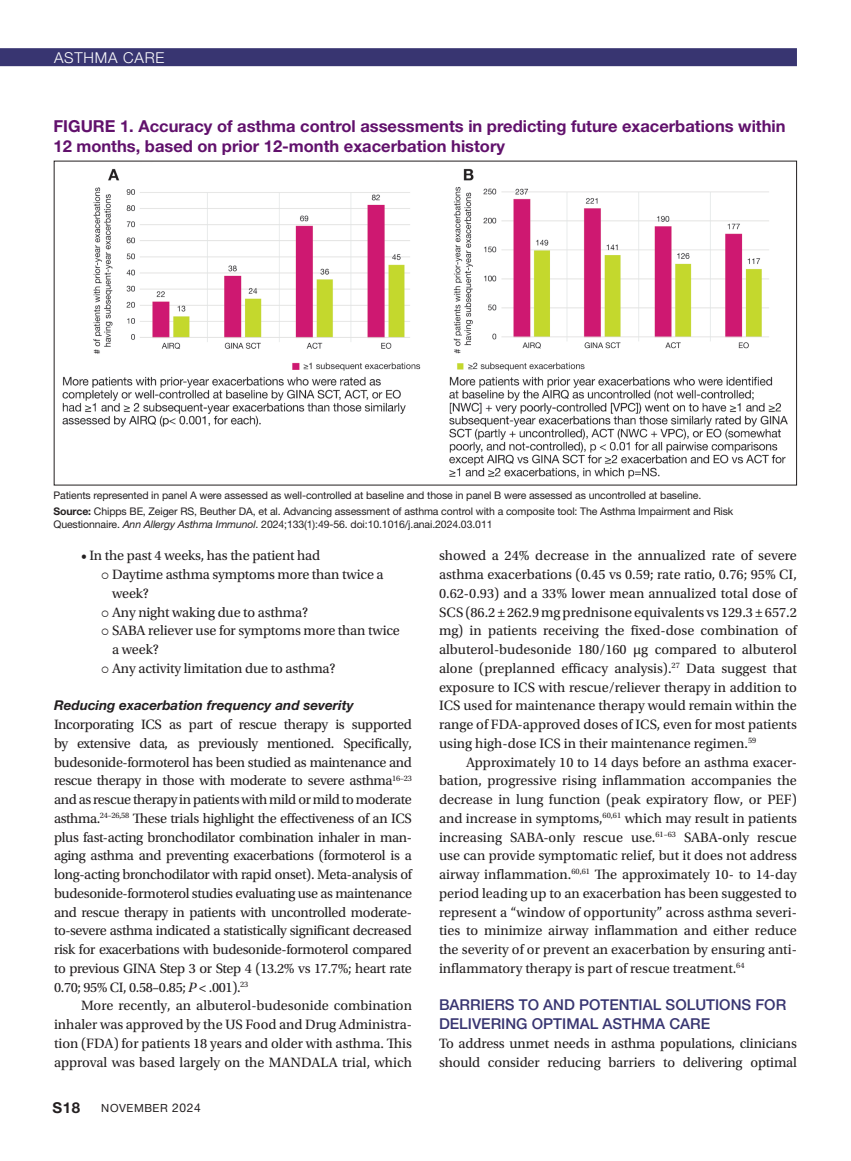
<style>
.page{position:relative;width:851px;height:1161px;background:#fff}
.page>*{position:absolute;margin:0;border:0;box-sizing:border-box;transform-origin:0 0}
.table_head{font:700 16.5px/19.5px "Helvetica Neue LT Std";color:#61116c}
.t1{font:500 15px/18.8px "Helvetica Neue LT Std";color:#383571}
.t2{font:300 15px "Helvetica Neue LT Std";letter-spacing:.05em;color:#fff}
.t3{font:700 15px "Helvetica Neue LT Std";color:#231f20}
.t1-2{font:14.25px/18.8px "Utopia Std";letter-spacing:-.01em;color:#231f20}
.t2-2{font:14.25px/18.8px "Utopia Std";letter-spacing:-.025em;color:#231f20;text-align:justify}
.t4{font:italic 700 13.5px "Helvetica Neue LT Std";color:#231f20}
.t5{font:11.25px "Helvetica Neue LT Std";letter-spacing:.05em;color:#231f20}
.source{font:10.5px/12.8px "Helvetica Neue LT Std";letter-spacing:-.01em;color:#231f20}
.s1{font-weight:700}
.s2{font-style:italic}
.s3{font-size:12px}
</style>
<div class="page">
<div style="left:0;top:48px;width:796px;height:18px;background:#383571"></div>
<img style="left:62px;top:168px;width:726px;height:311px">
<p class="t2" style="left:54px;top:48px;width:112px">ASTHMA CARE</p>
<p class="table_head" style="left:53px;top:116px;width:733px">FIGURE 1. Accuracy of asthma control assessments in predicting future exacerbations within<br>12 months, based on prior 12-month exacerbation history</p>
<p class="source" style="left:53px;top:489px;width:649px">Patients represented in panel A were assessed as well-controlled at baseline and those in panel B were assessed as uncontrolled at baseline.</p>
<p class="source" style="left:53px;top:505px;width:681px"><span class="s1">Source:</span> Chipps BE, Zeiger RS, Beuther DA, et al. Advancing assessment of asthma control with a composite tool: The Asthma Impairment and Risk<br>Questionnaire. <span class="s2">Ann Allergy Asthma Immunol</span>. 2024;133(1):49-56. doi:10.1016/j.anai.2024.03.011</p>
<p class="t1-2" style="left:81px;top:547px;width:241px">• In the past 4 weeks, has the patient had</p>
<p class="t1-2" style="left:112px;top:565px;width:273px;text-indent:-11px">○ Daytime asthma symptoms more than twice a week?</p>
<p class="t1-2" style="left:101px;top:603px;width:208px">○ Any night waking due to asthma?</p>
<p class="t1-2" style="left:112px;top:622px;width:289px;text-indent:-11px">○ SABA reliever use for symptoms more than twice a week?</p>
<p class="t1-2" style="left:101px;top:659px;width:236px">○ Any activity limitation due to asthma?</p>
<h3 class="t4" style="left:54px;top:697px;width:301px">Reducing exacerbation frequency and severity</h3>
<p class="t2-2" style="left:54px;top:715px;width:359px">Incorporating ICS as part of rescue therapy is supported by extensive data, as previously mentioned. Specifically, budesonide-formoterol has been studied as maintenance and rescue therapy in those with moderate to severe asthma<sup>16–23 </sup>and as rescue therapy in patients with mild or mild to moderate asthma.<sup>24–26,58</sup> These trials highlight the effectiveness of an ICS plus fast-acting bronchodilator combination inhaler in man&shy;aging asthma and preventing exacerbations (formoterol is a long-acting bronchodilator with rapid onset). Meta-analysis of budesonide-formoterol studies evaluating use as maintenance and rescue therapy in patients with uncontrolled moderate&shy;to-severe asthma indicated a statistically significant decreased risk for exacerbations with budesonide-formoterol compared to previous GINA Step 3 or Step 4 (13.2% vs 17.7%; heart rate 0.70; 95% CI, 0.58–0.85; <span class="s2">P</span> &lt; .001).<sup>23</sup></p>
<p class="t1-2" style="left:54px;top:997px;width:359px;text-align:justify;text-indent:27px">More recently, an albuterol-budesonide combination inhaler was approved by the US Food and Drug Administra&shy;tion (FDA) for patients 18 years and older with asthma. This approval was based largely on the MANDALA trial, which</p>
<p class="t3" style="left:52px;top:1098px;width:29px">S18</p>
<p class="t5" style="left:101px;top:1102px;width:101px">NOVEMBER <span class="s3">2024</span></p>
<p class="t1-2" style="left:439px;top:547px;width:359px;text-align:justify">showed a 24% decrease in the annualized rate of severe asthma exacerbations (0.45 vs 0.59; rate ratio, 0.76; 95% CI, 0.62-0.93) and a 33% lower mean annualized total dose of SCS (86.2 ± 262.9 mg prednisone equivalents vs 129.3 ± 657.2 mg) in patients receiving the fixed-dose combination of albuterol-budesonide 180/160 μg compared to albuterol alone (preplanned efficacy analysis).<sup>27</sup> Data suggest that exposure to ICS with rescue/reliever therapy in addition to ICS used for maintenance therapy would remain within the range of FDA-approved doses of ICS, even for most patients using high-dose ICS in their maintenance regimen.<sup>59</sup></p>
<p class="t1-2" style="left:439px;top:753px;width:359px;text-align:justify;text-indent:27px">Approximately 10 to 14 days before an asthma exacer&shy;bation, progressive rising inflammation accompanies the decrease in lung function (peak expiratory flow, or PEF) and increase in symptoms,<sup>60,61</sup> which may result in patients increasing SABA-only rescue use.<sup>61–63</sup> SABA-only rescue use can provide symptomatic relief, but it does not address airway inflammation.<sup>60,61</sup> The approximately 10- to 14-day period leading up to an exacerbation has been suggested to represent a “window of opportunity” across asthma severi&shy;ties to minimize airway inflammation and either reduce the severity of or prevent an exacerbation by ensuring anti&shy;inflammatory therapy is part of rescue treatment.<sup>64</sup></p>
<h1 class="t1" style="left:439px;top:995px;width:349px">BARRIERS TO AND POTENTIAL SOLUTIONS FOR<br>DELIVERING OPTIMAL ASTHMA CARE</h1>
<p class="t1-2" style="left:439px;top:1034px;width:359px">To address unmet needs in asthma populations, clinicians should consider reducing barriers to delivering optimal</p>
</div>
